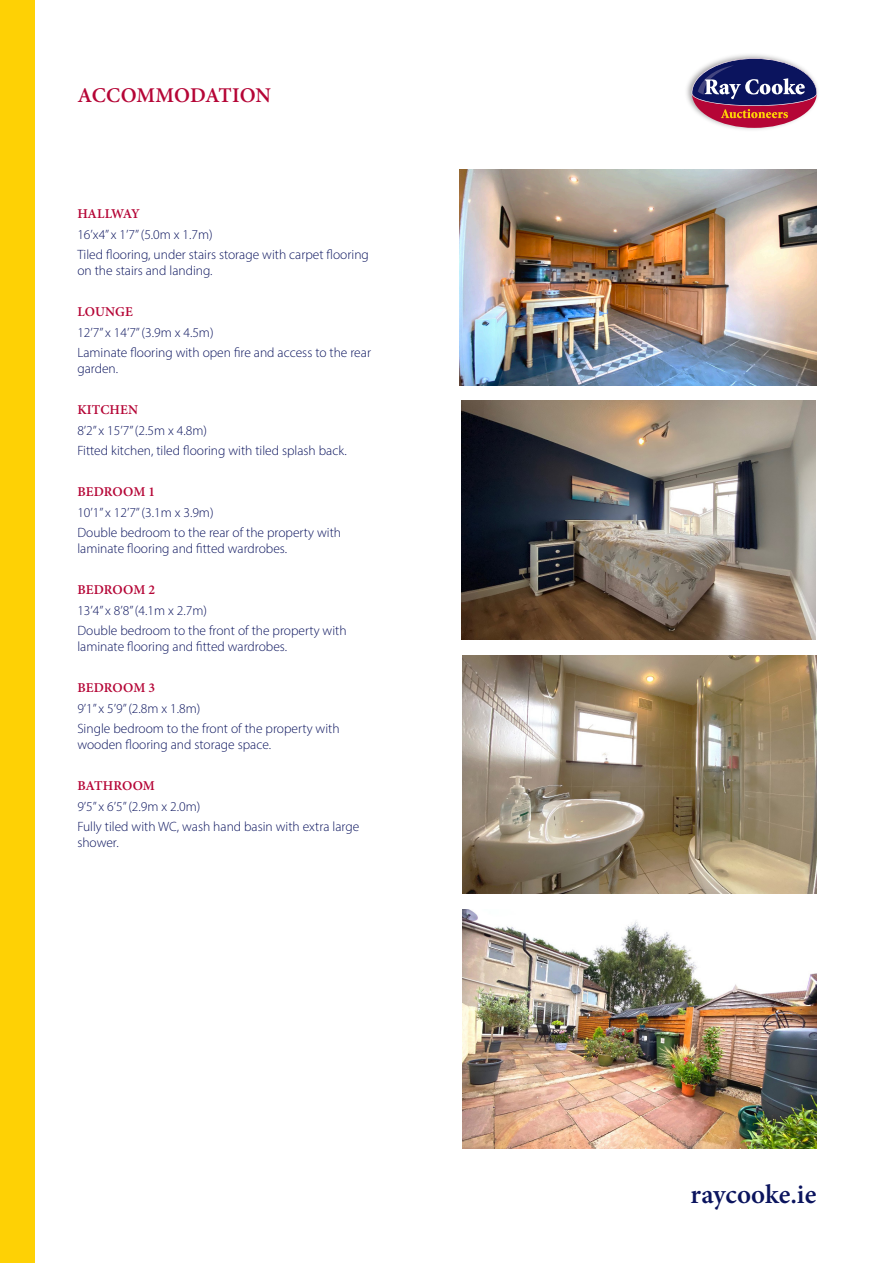
<style>
.page{position:relative;width:893px;height:1263px;background:#fff}
.page>*{position:absolute;margin:0;border:0;box-sizing:border-box;transform-origin:0 0}
.t1{font:600 27px "Minion Pro";color:#0b145e}
.RC_Body_Head{font:600 21px "Minion Pro";color:#b50536}
.RC_Body_Accommodatio{font:300 13.5px/16.2px "Myriad Pro";color:#0b145e}
.RC_Body_Sub_Head{font:600 13.5px "Minion Pro";letter-spacing:.005em;color:#b50536}
.RC_Body_Sub_Head-2{font:300 13.5px "Myriad Pro";color:#0b145e}
.RC_Body_Sub_Head-3{font:600 13.5px "Minion Pro";letter-spacing:-.045em;color:#b50536}
</style>
<div class="page">
<div style="left:0;top:0;width:34px;height:1263px;background:#fed105"></div>
<img style="left:686px;top:54px;width:132px;height:76px">
<div style="left:692px;top:59px;width:125px;height:69px;background:#b50536;border-radius:50%"></div>
<svg style="left:692px;top:58px;width:125px;height:60px"></svg>
<img style="left:463px;top:910px;width:354px;height:238px">
<img style="left:462px;top:655px;width:354px;height:239px">
<img style="left:461px;top:401px;width:354px;height:238px">
<img style="left:459px;top:169px;width:358px;height:217px">
<p class="RC_Body_Head" style="left:77px;top:81px;width:195px">ACCOMMODATION</p>
<p class="RC_Body_Sub_Head-3" style="left:77px;top:205px;width:64px">HALLWAY</p>
<p class="RC_Body_Accommodatio" style="left:77px;top:226px;width:137px">16’x4’’ x 1’7’’ (5.0m x 1.7m)</p>
<p class="RC_Body_Accommodatio" style="left:77px;top:246px;width:293px">Tiled flooring, under stairs storage with carpet flooring on the stairs and landing.</p>
<p class="RC_Body_Sub_Head" style="left:77px;top:303px;width:57px">LOUNGE</p>
<p class="RC_Body_Accommodatio" style="left:77px;top:324px;width:138px">12’7’’ x 14’7’’ (3.9m x 4.5m)</p>
<p class="RC_Body_Accommodatio" style="left:77px;top:344px;width:295px">Laminate flooring with open fire and access to the rear garden.</p>
<p class="RC_Body_Sub_Head" style="left:77px;top:401px;width:62px">KITCHEN</p>
<p class="RC_Body_Sub_Head-2" style="left:77px;top:422px;width:131px">8’2’’ x 15’7’’ (2.5m x 4.8m)</p>
<p class="RC_Body_Accommodatio" style="left:77px;top:442px;width:271px">Fitted kitchen, tiled flooring with tiled splash back.</p>
<p class="RC_Body_Sub_Head" style="left:77px;top:482px;width:79px">BEDROOM 1</p>
<p class="RC_Body_Accommodatio" style="left:77px;top:504px;width:138px">10’1’’ x 12’7’’ (3.1m x 3.9m)</p>
<p class="RC_Body_Accommodatio" style="left:77px;top:524px;width:265px">Double bedroom to the rear of the property with laminate flooring and fitted wardrobes.</p>
<p class="RC_Body_Sub_Head" style="left:77px;top:580px;width:79px">BEDROOM 2</p>
<p class="RC_Body_Accommodatio" style="left:77px;top:602px;width:131px">13’4’’ x 8’8’’ (4.1m x 2.7m)</p>
<p class="RC_Body_Accommodatio" style="left:77px;top:622px;width:271px">Double bedroom to the front of the property with laminate flooring and fitted wardrobes.</p>
<p class="RC_Body_Sub_Head" style="left:77px;top:678px;width:79px">BEDROOM 3</p>
<p class="RC_Body_Accommodatio" style="left:77px;top:700px;width:125px">9’1’’ x 5’9’’ (2.8m x 1.8m)</p>
<p class="RC_Body_Accommodatio" style="left:77px;top:720px;width:264px">Single bedroom to the front of the property with wooden flooring and storage space.</p>
<p class="RC_Body_Sub_Head" style="left:77px;top:776px;width:79px">BATHROOM</p>
<p class="RC_Body_Accommodatio" style="left:77px;top:798px;width:125px">9’5’’ x 6’5’’ (2.9m x 2.0m)</p>
<p class="RC_Body_Accommodatio" style="left:77px;top:818px;width:283px">Fully tiled with WC, wash hand basin with extra large shower.</p>
<h1 class="t1" style="left:691px;top:1176px;width:127px">raycooke.ie</h1>
</div>
